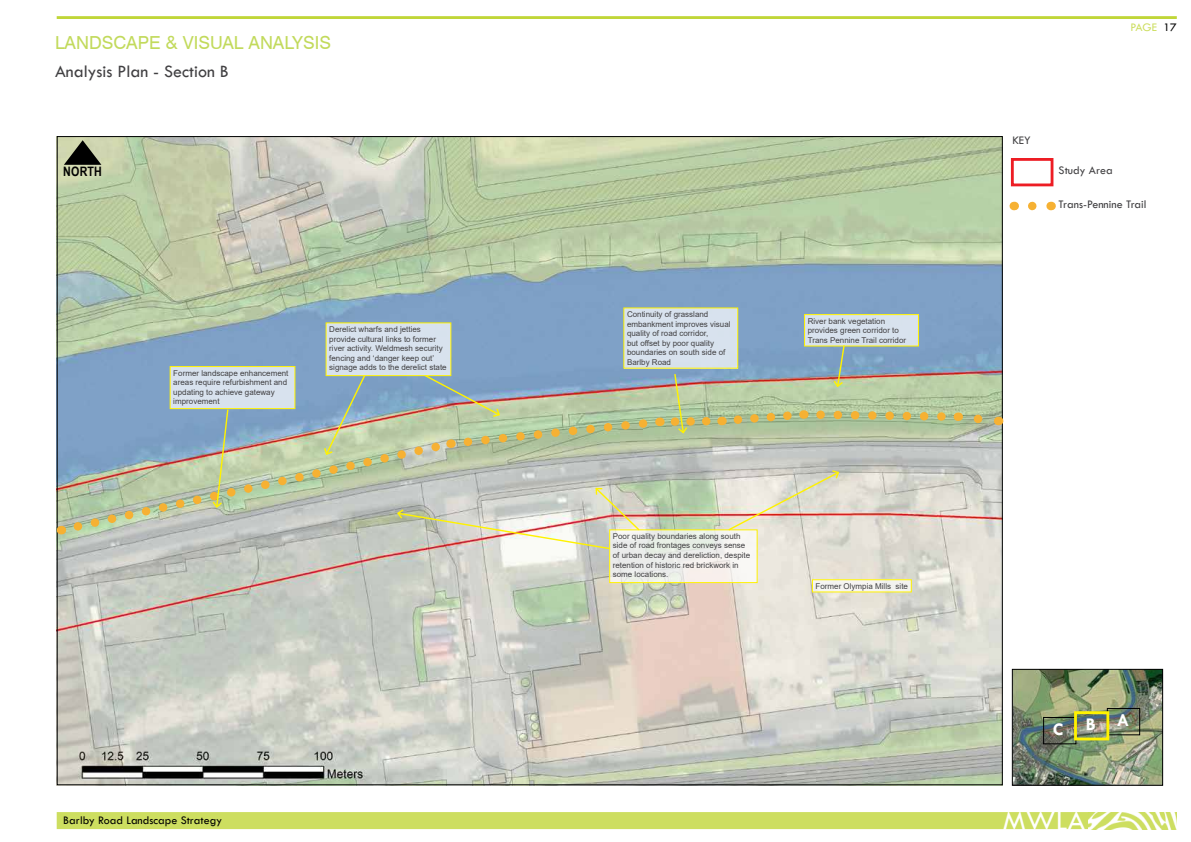
<style>
.page{position:relative;width:1191px;height:842px;background:#fff}
.page>*{position:absolute;margin:0;border:0;box-sizing:border-box;transform-origin:0 0}
.t1{font:30px "Tw Cen";color:#fff}
.t2{font:18px "Swiss 721 BT";color:#c2da5c}
.t3{font:18px "Tw Cen";color:#414042}
.t4{font:700 18px "Tw Cen";color:#fff}
.t5{font:700 13px "Arial Narrow";letter-spacing:.015em;color:#000}
.t6{font:12px "Tw Cen";color:#414042}
.t7{font:12px "Tw Cen";color:#000}
.t8{font:12px "Tw Cen";letter-spacing:-.015em;color:#cdde60}
.t9{font:8px/9.6px "Arial";color:#414042}
.s1{color:#000}
</style>
<div class="page">
<img style="left:59px;top:138px;width:941px;height:645px">
<svg style="left:64px;top:140px;width:37px;height:25px"></svg>
<hr style="left:57px;top:16px;width:1119px;height:3px;background:#c0d638">
<div style="left:57px;top:812px;width:1032px;height:17px;background:#cdde60"></div>
<img style="left:1088px;top:812px;width:88px;height:17px">
<div style="left:326px;top:323px;width:125px;height:53px;background:#d8e2ee"></div>
<svg style="left:609px;top:307px;width:149px;height:276px;background:#cad3cc"></svg>
<svg style="left:1032px;top:202px;width:5px;height:8px"></svg>
<div style="left:1011px;top:158px;width:42px;height:28px;border:3px solid #ed1d24"></div>
<div style="left:170px;top:367px;width:125px;height:42px;background:#d8e2ee"></div>
<div style="left:170px;top:366px;width:125px;height:43px;border:1px solid #fff200"></div>
<svg style="left:968px;top:409px;width:31px;height:20px"></svg>
<svg style="left:728px;top:406px;width:76px;height:23px;background:#b6c08c"></svg>
<svg style="left:812px;top:406px;width:146px;height:19px;background:#b7bf88"></svg>
<div style="left:804px;top:315px;width:114px;height:31px;background:#d8e2ee"></div>
<div style="left:804px;top:314px;width:114px;height:32px;border:1px solid #fff200"></div>
<svg style="left:832px;top:344px;width:13px;height:44px"></svg>
<svg style="left:727px;top:469px;width:113px;height:63px;background:#e0d8c8"></svg>
<svg style="left:666px;top:372px;width:56px;height:63px;background:#b1bb98"></svg>
<img style="left:68px;top:374px;width:592px;height:176px">
<div style="left:812px;top:580px;width:99px;height:12px;background:#f5f5f2"></div>
<img style="left:1013px;top:671px;width:148px;height:113px">
<div style="left:1011px;top:669px;width:152px;height:117px;border:1px solid #000"></div>
<div style="left:1043px;top:717px;width:33px;height:27px;border:1px solid #000"></div>
<div style="left:1107px;top:708px;width:33px;height:27px;border:1px solid #000"></div>
<div style="left:1074px;top:711px;width:35px;height:29px;border:3px solid #fff200"></div>
<h2 class="t2" style="left:55px;top:32px;width:277px">LANDSCAPE &amp; VISUAL ANALYSIS</h2>
<h2 class="t3" style="left:55px;top:60px;width:175px">Analysis Plan - Section B</h2>
<h3 class="t5" style="left:63px;top:162px;width:40px">NORTH</h3>
<p class="t9" style="left:173px;top:368px;width:117px">Former landscape enhancement areas require refurbishment and updating to achieve gateway improvement</p>
<p class="t9" style="left:329px;top:324px;width:119px">Derelict wharfs and jetties provide cultural links to former river activity. Weldmesh security fencing and ‘danger keep out’ signage adds to the derelict state</p>
<p class="t9" style="left:627px;top:309px;width:105px">Continuity of grassland embankment improves visual quality of road corridor,<br>but offset by poor quality boundaries on south side of<br>Barlby Road</p>
<p class="t9" style="left:807px;top:316px;width:100px">River bank vegetation provides green corridor to<br>Trans Pennine Trail corridor</p>
<p class="t9" style="left:613px;top:531px;width:134px">Poor quality boundaries along south side of road frontages conveys sense</p>
<p class="t9" style="left:613px;top:550px;width:139px">of urban decay and dereliction, despite retention of historic red brickwork in some locations.</p>
<p class="t9" style="left:815px;top:581px;width:94px">Former Olympia Mills site</p>
<h3 class="t8" style="left:1130px;top:20px;width:48px">PAGE <span class="s1">17</span></h3>
<p class="t6" style="left:1012px;top:133px;width:20px">KEY</p>
<p class="t6" style="left:1058px;top:163px;width:55px">Study Area</p>
<p class="t6" style="left:1058px;top:197px;width:89px">Trans-Pennine Trail</p>
<p class="t4" style="left:1052px;top:719px;width:12px">C</p>
<p class="t4" style="left:1085px;top:712px;width:45px">B A</p>
<h3 class="t7" style="left:63px;top:813px;width:160px">Barlby Road Landscape Strategy</h3>
<h1 class="t1" style="left:1002px;top:802px;width:84px">MWLA</h1>
</div>
